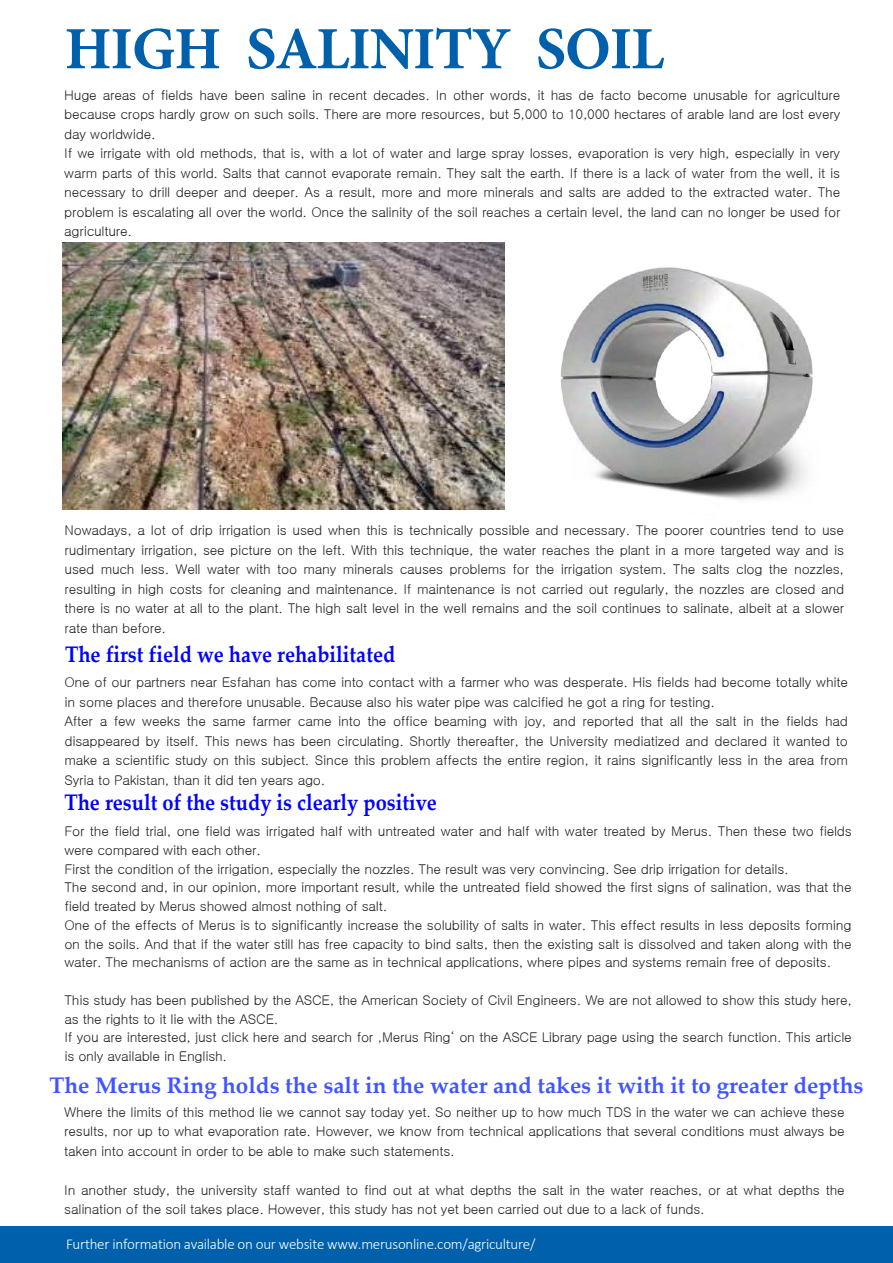
<style>
.page{position:relative;width:893px;height:1263px;background:#fff}
.page>*{position:absolute;margin:0;border:0;box-sizing:border-box;transform-origin:0 0}
.t1{font:700 60px "Minion Pro";letter-spacing:-.02em;color:#0060ab}
.t2{font:700 22.5px "Palatino Linotype";color:#00f;scale:.89 1}
.t3{font:700 22.5px "Palatino Linotype";color:#4055ff}
.t4{font:300 15px "Calibri";letter-spacing:-.02em;color:#fff}
.t5{font:13.5px/19.5px "Gulim";letter-spacing:-.02em;color:#231f20}
</style>
<div class="page">
<div style="left:0;top:1227px;width:893px;height:36px;background:#0060ab"></div>
<img style="left:560px;top:267px;width:253px;height:233px">
<img style="left:63px;top:243px;width:442px;height:266px">
<h1 class="t1" style="left:65px;top:7px;width:601px">HIGH SALINITY SOIL</h1>
<p class="t5" style="left:64px;top:85px;width:778px">Huge areas of fields have been saline in recent decades. In other words, it has de facto become unusable for agriculture because crops hardly grow on such soils. There are more resources, but 5,000 to 10,000 hectares of arable land are lost every day worldwide.<br>If we irrigate with old methods, that is, with a lot of water and large spray losses, evaporation is very high, especially in very warm parts of this world. Salts that cannot evaporate remain. They salt the earth. If there is a lack of water from the well, it is necessary to drill deeper and deeper. As a result, more and more minerals and salts are added to the extracted water. The problem is escalating all over the world. Once the salinity of the soil reaches a certain level, the land can no longer be used for agriculture.</p>
<p class="t5" style="left:65px;top:521px;width:781px;text-align:justify">Nowadays, a lot of drip irrigation is used when this is technically possible and necessary. The poorer countries tend to use rudimentary irrigation, see picture on the left. With this technique, the water reaches the plant in a more targeted way and is used much less. Well water with too many minerals causes problems for the irrigation system. The salts clog the nozzles, resulting in high costs for cleaning and maintenance. If maintenance is not carried out regularly, the nozzles are closed and there is no water at all to the plant. The high salt level in the well remains and the soil continues to salinate, albeit at a slower rate than before.</p>
<h2 class="t2" style="left:65px;top:638px;width:373px">The first field we have rehabilitated</h2>
<p class="t5" style="left:65px;top:673px;width:785px">One of our partners near Esfahan has come into contact with a farmer who was desperate. His fields had become totally white in some places and therefore unusable. Because also his water pipe was calcified he got a ring for testing.<br>After a few weeks the same farmer came into the office beaming with joy, and reported that all the salt in the fields had disappeared by itself. This news has been circulating. Shortly thereafter, the University mediatized and declared it wanted to make a scientific study on this subject. Since this problem affects the entire region, it rains significantly less in the area from Syria to Pakistan, than it did ten years ago.</p>
<h2 class="t2" style="left:64px;top:787px;width:420px">The result of the study is clearly positive</h2>
<p class="t5" style="left:64px;top:822px;width:789px;line-height:18.8px">For the field trial, one field was irrigated half with untreated water and half with water treated by Merus. Then these two fields were compared with each other.<br>First the condition of the irrigation, especially the nozzles. The result was very convincing. See drip irrigation for details.<br>The second and, in our opinion, more important result, while the untreated field showed the first signs of salination, was that the field treated by Merus showed almost nothing of salt.<br>One of the effects of Merus is to significantly increase the solubility of salts in water. This effect results in less deposits forming on the soils. And that if the water still has free capacity to bind salts, then the existing salt is dissolved and taken along with the water. The mechanisms of action are the same as in technical applications, where pipes and systems remain free of deposits.</p>
<p class="t5" style="left:64px;top:991px;width:789px;line-height:18.8px">This study has been published by the ASCE, the American Society of Civil Engineers. We are not allowed to show this study here, as the rights to it lie with the ASCE.<br>If you are interested, just click here and search for ‚Merus Ring‘ on the ASCE Library page using the search function. This article is only available in English.</p>
<h2 class="t3" style="left:49px;top:1069px;width:816px">The Merus Ring holds the salt in the water and takes it with it to greater depths</h2>
<p class="t5" style="left:64px;top:1102px;width:782px;text-align:justify">Where the limits of this method lie we cannot say today yet. So neither up to how much TDS in the water we can achieve these results, nor up to what evaporation rate. However, we know from technical applications that several conditions must always be taken into account in order to be able to make such statements.</p>
<p class="t5" style="left:64px;top:1180px;width:782px">In another study, the university staff wanted to find out at what depths the salt in the water reaches, or at what depths the salination of the soil takes place. However, this study has not yet been carried out due to a lack of funds.</p>
<p class="t4" style="left:66px;top:1234px;width:471px">Further information available on our website www.merusonline.com/agriculture/</p>
</div>
